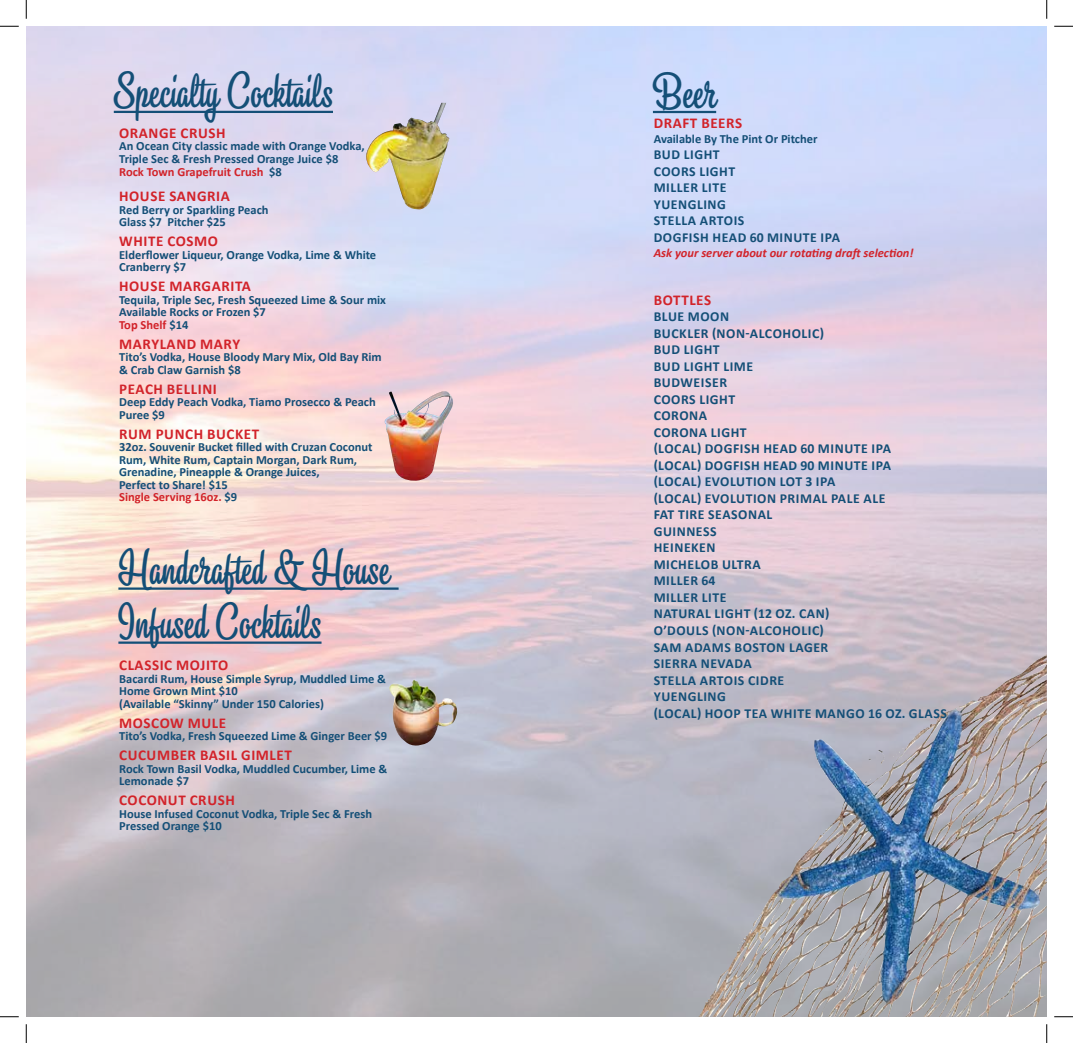
<style>
.page{position:relative;width:1073px;height:1043px;background:#fff}
.page>*{position:absolute;margin:0;border:0;box-sizing:border-box;transform-origin:0 0}
.t1{font:45px/54px "Alinaregular";color:#144f77}
.t2{font:700 15px "Calibri";letter-spacing:.04em;color:#d2232a}
.t3{font:700 13.75px/16.5px "Calibri";letter-spacing:.04em;color:#144f77}
.t4{font:700 12.5px/12.5px "Calibri";color:#144f77}
.t5{font:italic 700 12.5px "Calibri";color:#d2232a}
.t6{font:700 12.5px "Calibri";color:#d2232a}
.s1{color:#144f77}
.s2{color:#d2232a}
</style>
<div class="page">
<img style="left:26px;top:26px;width:1020px;height:990px">
<img style="left:698px;top:660px;width:338px;height:356px">
<hr style="left:114px;top:111px;width:219px;height:2px;background:#144f77">
<img style="left:364px;top:103px;width:85px;height:108px">
<hr style="left:118px;top:587px;width:280px;height:2px;background:#144f77">
<hr style="left:118px;top:641px;width:203px;height:2px;background:#144f77">
<img style="left:383px;top:391px;width:70px;height:91px">
<img style="left:389px;top:679px;width:69px;height:69px">
<hr style="left:653px;top:111px;width:63px;height:2px;background:#144f77">
<svg style="left:0;top:25px;width:19px;height:2px"></svg>
<svg style="left:1054px;top:25px;width:18px;height:2px"></svg>
<svg style="left:0;top:1016px;width:19px;height:1px"></svg>
<svg style="left:1054px;top:1016px;width:18px;height:1px"></svg>
<svg style="left:25px;top:0;width:2px;height:19px"></svg>
<svg style="left:25px;top:1024px;width:2px;height:18px"></svg>
<svg style="left:1046px;top:0;width:1px;height:19px"></svg>
<svg style="left:1046px;top:1024px;width:1px;height:18px"></svg>
<h1 class="t1" style="left:114px;top:68px;width:221px">Specialty Cocktails</h1>
<p class="t2" style="left:119px;top:123px;width:108px">ORANGE CRUSH</p>
<p class="t4" style="left:119px;top:139px;width:247px">An Ocean City classic made with Orange Vodka,<br>Triple Sec &amp; Fresh Pressed Orange Juice $8</p>
<p class="t6" style="left:119px;top:164px;width:164px">Rock Town Grapefruit Crush <span class="s1">$8</span></p>
<p class="t2" style="left:119px;top:187px;width:112px">HOUSE SANGRIA</p>
<p class="t4" style="left:119px;top:203px;width:151px">Red Berry or Sparkling Peach<br>Glass $7 Pitcher $25</p>
<p class="t2" style="left:119px;top:232px;width:100px">WHITE COSMO</p>
<p class="t4" style="left:119px;top:248px;width:258px">Elderflower Liqueur, Orange Vodka, Lime &amp; White<br>Cranberry $7</p>
<p class="t2" style="left:119px;top:277px;width:133px">HOUSE MARGARITA</p>
<p class="t4" style="left:119px;top:293px;width:268px">Tequila, Triple Sec, Fresh Squeezed Lime &amp; Sour mix<br>Available Rocks or Frozen $7<br><span class="s2">Top Shelf</span> $14</p>
<p class="t2" style="left:119px;top:334px;width:122px">MARYLAND MARY</p>
<p class="t4" style="left:119px;top:350px;width:264px">Tito’s Vodka, House Bloody Mary Mix, Old Bay Rim &amp; Crab Claw Garnish $8</p>
<p class="t2" style="left:119px;top:379px;width:99px">PEACH BELLINI</p>
<p class="t4" style="left:119px;top:395px;width:258px">Deep Eddy Peach Vodka, Tiamo Prosecco &amp; Peach<br>Puree $9</p>
<p class="t2" style="left:119px;top:424px;width:141px">RUM PUNCH BUCKET</p>
<p class="t4" style="left:119px;top:440px;width:255px">32oz. Souvenir Bucket filled with Cruzan Coconut Rum, White Rum, Captain Morgan, Dark Rum, Grenadine, Pineapple &amp; Orange Juices,<br>Perfect to Share! $15<br><span class="s2">Single Serving 16oz.</span> $9</p>
<h1 class="t1" style="left:118px;top:545px;width:273px">Handcrafted &amp; House<br>Infused Cocktails</h1>
<p class="t2" style="left:119px;top:656px;width:111px">CLASSIC MOJITO</p>
<p class="t4" style="left:119px;top:671px;width:268px">Bacardi Rum, House Simple Syrup, Muddled Lime &amp;<br>Home Grown Mint $10<br>(Available “Skinny” Under 150 Calories)</p>
<p class="t2" style="left:119px;top:713px;width:108px">MOSCOW MULE</p>
<p class="t4" style="left:119px;top:729px;width:269px">Tito’s Vodka, Fresh Squeezed Lime &amp; Ginger Beer $9</p>
<p class="t2" style="left:119px;top:746px;width:174px">CUCUMBER BASIL GIMLET</p>
<p class="t4" style="left:119px;top:761px;width:270px">Rock Town Basil Vodka, Muddled Cucumber, Lime &amp;<br>Lemonade $7</p>
<p class="t2" style="left:119px;top:791px;width:117px">COCONUT CRUSH</p>
<p class="t4" style="left:119px;top:806px;width:254px">House Infused Coconut Vodka, Triple Sec &amp; Fresh<br>Pressed Orange $10</p>
<h1 class="t1" style="left:653px;top:68px;width:65px">Beer</h1>
<p class="t2" style="left:653px;top:113px;width:90px">DRAFT BEERS</p>
<p class="t4" style="left:653px;top:132px;width:165px">Available By The Pint Or Pitcher</p>
<p class="t3" style="left:653px;top:146px;width:188px">BUD LIGHT<br>COORS LIGHT<br>MILLER LITE<br>YUENGLING<br>STELLA ARTOIS<br>DOGFISH HEAD 60 MINUTE IPA</p>
<p class="t5" style="left:653px;top:245px;width:261px">Ask your server about our rotating draft selection!</p>
<p class="t2" style="left:653px;top:290px;width:59px">BOTTLES</p>
<p class="t3" style="left:653px;top:308px;width:295px">BLUE MOON<br>BUCKLER (NON-ALCOHOLIC)<br>BUD LIGHT<br>BUD LIGHT LIME<br>BUDWEISER<br>COORS LIGHT<br>CORONA<br>CORONA LIGHT<br>(LOCAL) DOGFISH HEAD 60 MINUTE IPA<br>(LOCAL) DOGFISH HEAD 90 MINUTE IPA<br>(LOCAL) EVOLUTION LOT 3 IPA<br>(LOCAL) EVOLUTION PRIMAL PALE ALE<br>FAT TIRE SEASONAL<br>GUINNESS<br>HEINEKEN<br>MICHELOB ULTRA<br>MILLER 64<br>MILLER LITE<br>NATURAL LIGHT (12 OZ. CAN)<br>O’DOULS (NON-ALCOHOLIC)<br>SAM ADAMS BOSTON LAGER<br>SIERRA NEVADA<br>STELLA ARTOIS CIDRE<br>YUENGLING<br>(LOCAL) HOOP TEA WHITE MANGO 16 OZ. GLASS</p>
</div>
